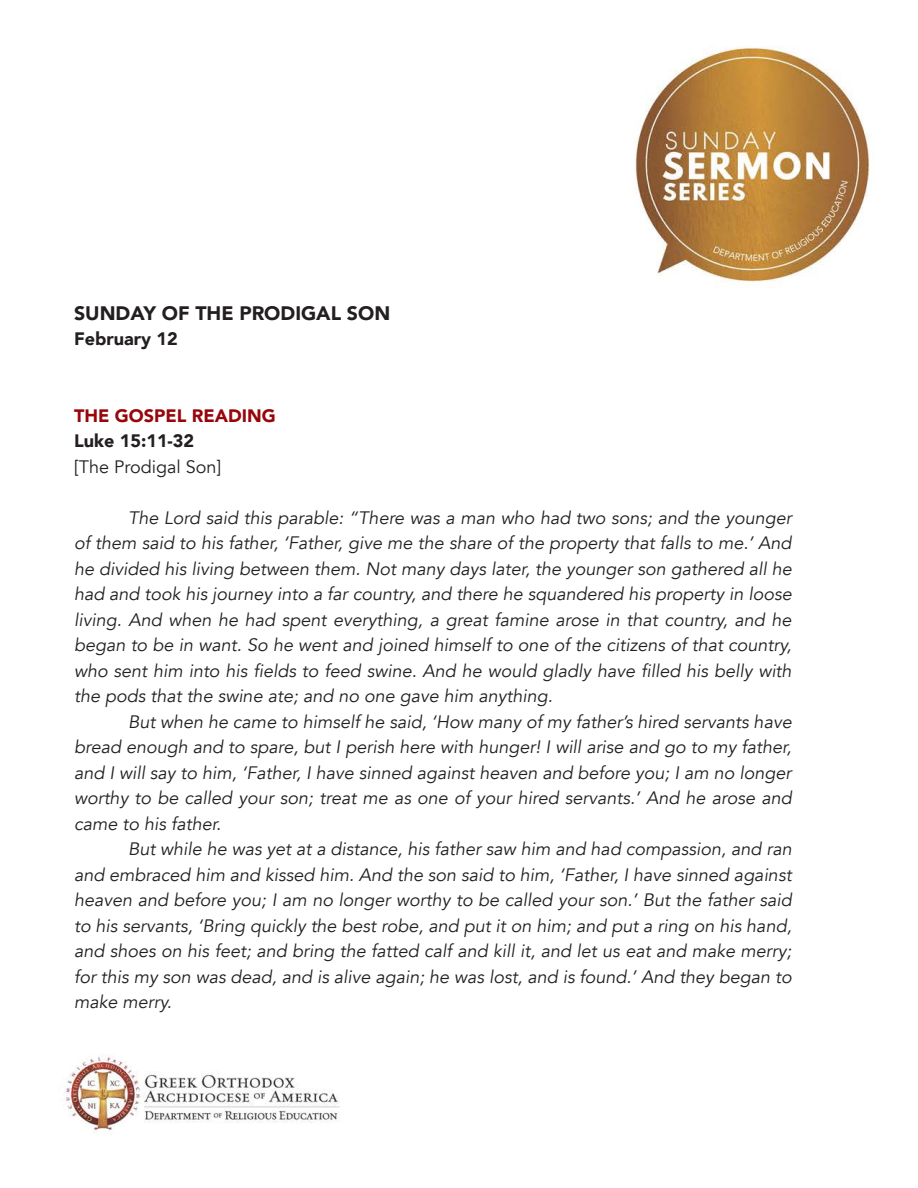
<style>
.page{position:relative;width:918px;height:1188px;background:#fff}
.page>*{position:absolute;margin:0;border:0;box-sizing:border-box;transform-origin:0 0}
.t1{font:900 19.5px "Avenir";color:#231f20}
.t2{font:italic 18px/25.5px "Avenir";color:#231f20;text-align:justify}
.t3{font:900 18px "Avenir";color:#231f20}
.t4{font:900 18px "Avenir";color:#97060a}
.t5{font:18px "Avenir";color:#231f20}
</style>
<div class="page">
<img style="left:63px;top:46px;width:807px;height:1088px">
<p class="t1" style="left:74px;top:296px;width:318px">SUNDAY OF THE PRODIGAL SON</p>
<p class="t3" style="left:74px;top:324px;width:105px">February 12</p>
<p class="t4" style="left:74px;top:400px;width:203px">THE GOSPEL READING</p>
<p class="t3" style="left:74px;top:426px;width:122px">Luke 15:11-32</p>
<p class="t5" style="left:74px;top:456px;width:149px">[The Prodigal Son]</p>
<p class="t2" style="left:74px;top:505px;width:719px;text-indent:54px">The Lord said this parable: “There was a man who had two sons; and the younger of them said to his father, ‘Father, give me the share of the property that falls to me.’ And he divided his living between them. Not many days later, the younger son gathered all he had and took his journey into a far country, and there he squandered his property in loose living. And when he had spent everything, a great famine arose in that country, and he began to be in want. So he went and joined himself to one of the citizens of that country, who sent him into his fields to feed swine. And he would gladly have filled his belly with the pods that the swine ate; and no one gave him anything.</p>
<p class="t2" style="left:74px;top:709px;width:719px;text-indent:54px">But when he came to himself he said, ‘How many of my father’s hired servants have bread enough and to spare, but I perish here with hunger! I will arise and go to my father, and I will say to him, ‘Father, I have sinned against heaven and before you; I am no longer worthy to be called your son; treat me as one of your hired servants.’ And he arose and came to his father.</p>
<p class="t2" style="left:74px;top:837px;width:719px;text-indent:54px">But while he was yet at a distance, his father saw him and had compassion, and ran and embraced him and kissed him. And the son said to him, ‘Father, I have sinned against heaven and before you; I am no longer worthy to be called your son.’ But the father said to his servants, ‘Bring quickly the best robe, and put it on him; and put a ring on his hand, and shoes on his feet; and bring the fatted calf and kill it, and let us eat and make merry; for this my son was dead, and is alive again; he was lost, and is found.’ And they began to make merry.</p>
</div>
